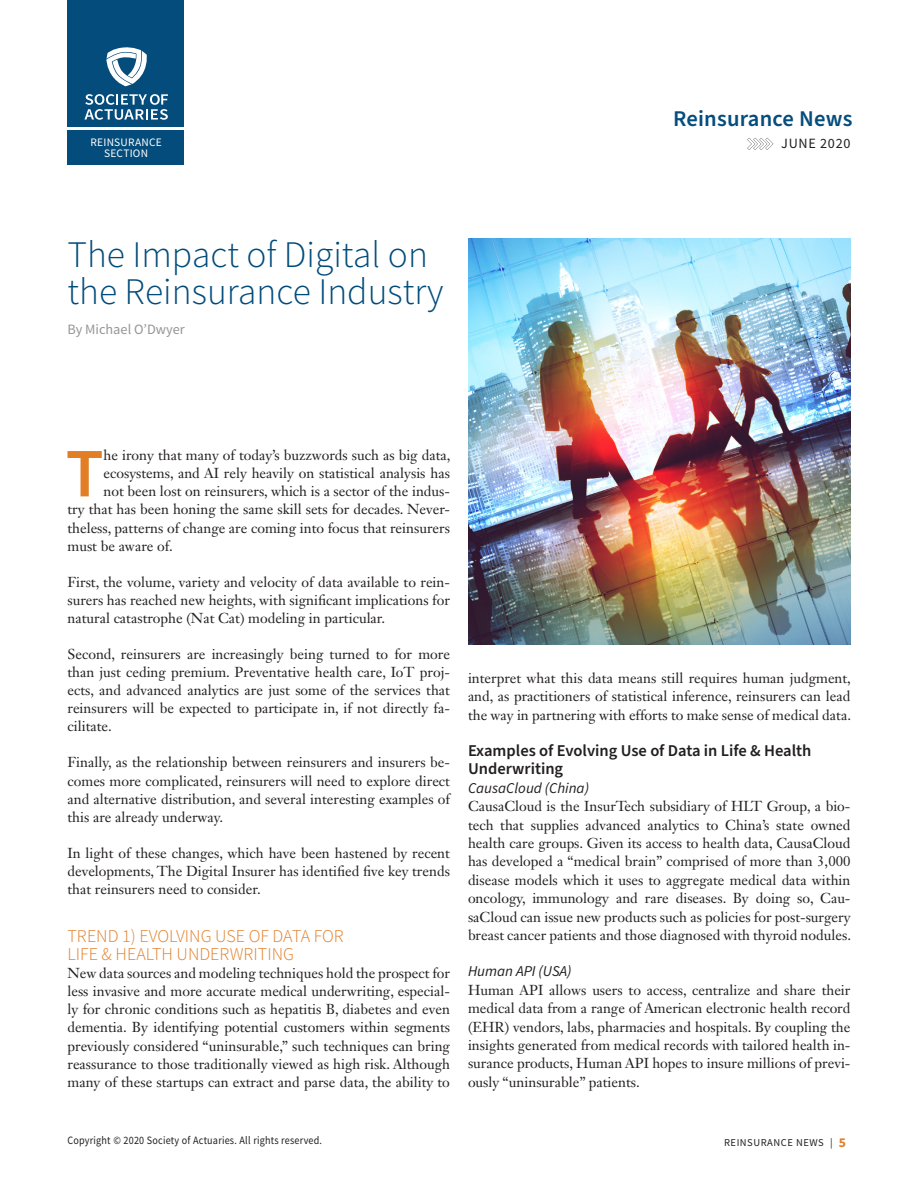
<style>
.page{position:relative;width:918px;height:1188px;background:#fff}
.page>*{position:absolute;margin:0;border:0;box-sizing:border-box;transform-origin:0 0}
.Article_Body___space{font:600 69.3px "Source Sans Pro";color:#e27e26}
.Article_TItle{font:300 37.5px/37.7px "Source Sans Pro";color:#024c7b}
.t1{font:600 22.5px "Source Sans Pro";letter-spacing:.01em;color:#054d7d}
.Article_Subhead_A{font:300 18px/18.1px "Source Sans Pro";color:#e27e26}
.Article_Subhead_B{font:600 16.5px/18.5px "Source Sans Pro";color:#231f20}
.Article_Subhead_C{font:italic 15px "Source Sans Pro";color:#231f20}
.Article_Body___space-2{font:14.25px/18.1px "Janson Text LT Std";color:#231f20;text-align:justify}
.Article_Author_Bylin{font:14.25px "Source Sans Pro";color:#939598}
.Folio_Right{font:14.1px "Source Sans Pro";letter-spacing:.05em;color:#231f20}
.t2{font:11.4px/10.8px "Source Sans Pro";letter-spacing:.02em;color:#fff;text-align:center}
.t3{font:11.25px "Source Sans Pro";letter-spacing:.02em;color:#231f20;scale:.9 1}
.Folio_Right-2{font:10.5px "Source Sans Pro";letter-spacing:.05em;color:#231f20}
.s1{font-weight:700;font-size:13.5px;color:#e27e26}
</style>
<div class="page">
<div style="left:68px;top:0;width:116px;height:165px;background:#044c7b"></div>
<svg style="left:106px;top:47px;width:41px;height:39px"></svg>
<svg style="left:84px;top:94px;width:84px;height:26px"></svg>
<hr style="left:68px;top:128px;width:117px;height:2px;background:#fff">
<svg style="left:747px;top:138px;width:26px;height:12px"></svg>
<img style="left:468px;top:238px;width:382px;height:407px">
<p class="t1" style="left:673px;top:103px;width:181px">Reinsurance News</p>
<p class="t2" style="left:90px;top:137px;width:73px">REINSURANCE<br>SECTION</p>
<p class="Folio_Right" style="left:781px;top:134px;width:71px">JUNE 2020</p>
<p class="Article_TItle" style="left:68px;top:236px;width:378px">The Impact of Digital on the Reinsurance Industry</p>
<p class="Article_Author_Bylin" style="left:68px;top:321px;width:119px">By Michael O’Dwyer</p>
<p class="Article_Body___space" style="left:66px;top:427px;width:39px">T</p>
<p class="Article_Body___space-2" style="left:104px;top:446px;width:348px">he irony that many of today’s buzzwords such as big data,</p>
<p class="Article_Body___space-2" style="left:104px;top:464px;width:348px">ecosystems, and AI rely heavily on statistical analysis has</p>
<p class="Article_Body___space-2" style="left:104px;top:482px;width:348px">not been lost on reinsurers, which is a sector of the indus-</p>
<p class="Article_Body___space-2" style="left:68px;top:500px;width:384px">try that has been honing the same skill sets for decades. Never-</p>
<p class="Article_Body___space-2" style="left:68px;top:518px;width:384px">theless, patterns of change are coming into focus that reinsurers</p>
<p class="Article_Body___space-2" style="left:68px;top:537px;width:107px">must be aware of.</p>
<p class="Article_Body___space-2" style="left:68px;top:573px;width:384px">First, the volume, variety and velocity of data available to rein&shy;surers has reached new heights, with significant implications for natural catastrophe (Nat Cat) modeling in particular.</p>
<p class="Article_Body___space-2" style="left:68px;top:645px;width:384px">Second, reinsurers are increasingly being turned to for more than just ceding premium. Preventative health care, IoT proj&shy;ects, and advanced analytics are just some of the services that reinsurers will be expected to participate in, if not directly fa&shy;cilitate.</p>
<p class="Article_Body___space-2" style="left:68px;top:753px;width:384px">Finally, as the relationship between reinsurers and insurers be&shy;comes more complicated, reinsurers will need to explore direct and alternative distribution, and several interesting examples of this are already underway.</p>
<p class="Article_Body___space-2" style="left:68px;top:844px;width:384px">In light of these changes, which have been hastened by recent developments, The Digital Insurer has identified five key trends that reinsurers need to consider.</p>
<p class="Article_Subhead_A" style="left:68px;top:927px;width:278px">TREND 1) EVOLVING USE OF DATA FOR<br>LIFE &amp; HEALTH UNDERWRITING</p>
<p class="Article_Body___space-2" style="left:68px;top:964px;width:384px">New data sources and modeling techniques hold the prospect for less invasive and more accurate medical underwriting, especial&shy;ly for chronic conditions such as hepatitis B, diabetes and even dementia. By identifying potential customers within segments previously considered “uninsurable,” such techniques can bring reassurance to those traditionally viewed as high risk. Although many of these startups can extract and parse data, the ability to</p>
<p class="Article_Body___space-2" style="left:468px;top:668px;width:385px">interpret what this data means still requires human judgment, and, as practitioners of statistical inference, reinsurers can lead the way in partnering with efforts to make sense of medical data.</p>
<p class="Article_Subhead_B" style="left:468px;top:742px;width:345px">Examples of Evolving Use of Data in Life &amp; Health<br>Underwriting</p>
<p class="Article_Subhead_C" style="left:468px;top:779px;width:123px">CausaCloud (China)</p>
<p class="Article_Body___space-2" style="left:468px;top:797px;width:385px">CausaCloud is the InsurTech subsidiary of HLT Group, a bio&shy;tech that supplies advanced analytics to China’s state owned health care groups. Given its access to health data, CausaCloud has developed a “medical brain” comprised of more than 3,000 disease models which it uses to aggregate medical data within oncology, immunology and rare diseases. By doing so, Cau&shy;saCloud can issue new products such as policies for post-surgery breast cancer patients and those diagnosed with thyroid nodules.</p>
<p class="Article_Subhead_C" style="left:468px;top:962px;width:105px">Human API (USA)</p>
<p class="Article_Body___space-2" style="left:468px;top:980px;width:384px">Human API allows users to access, centralize and share their medical data from a range of American electronic health record (EHR) vendors, labs, pharmacies and hospitals. By coupling the insights generated from medical records with tailored health in&shy;surance products, Human API hopes to insure millions of previ&shy;ously “uninsurable” patients.</p>
<p class="t3" style="left:68px;top:1133px;width:284px">Copyright © 2020 Society of Actuaries. All rights reserved.</p>
<p class="Folio_Right-2" style="left:724px;top:1136px;width:123px">REINSURANCE NEWS | <span class="s1">5</span></p>
</div>
